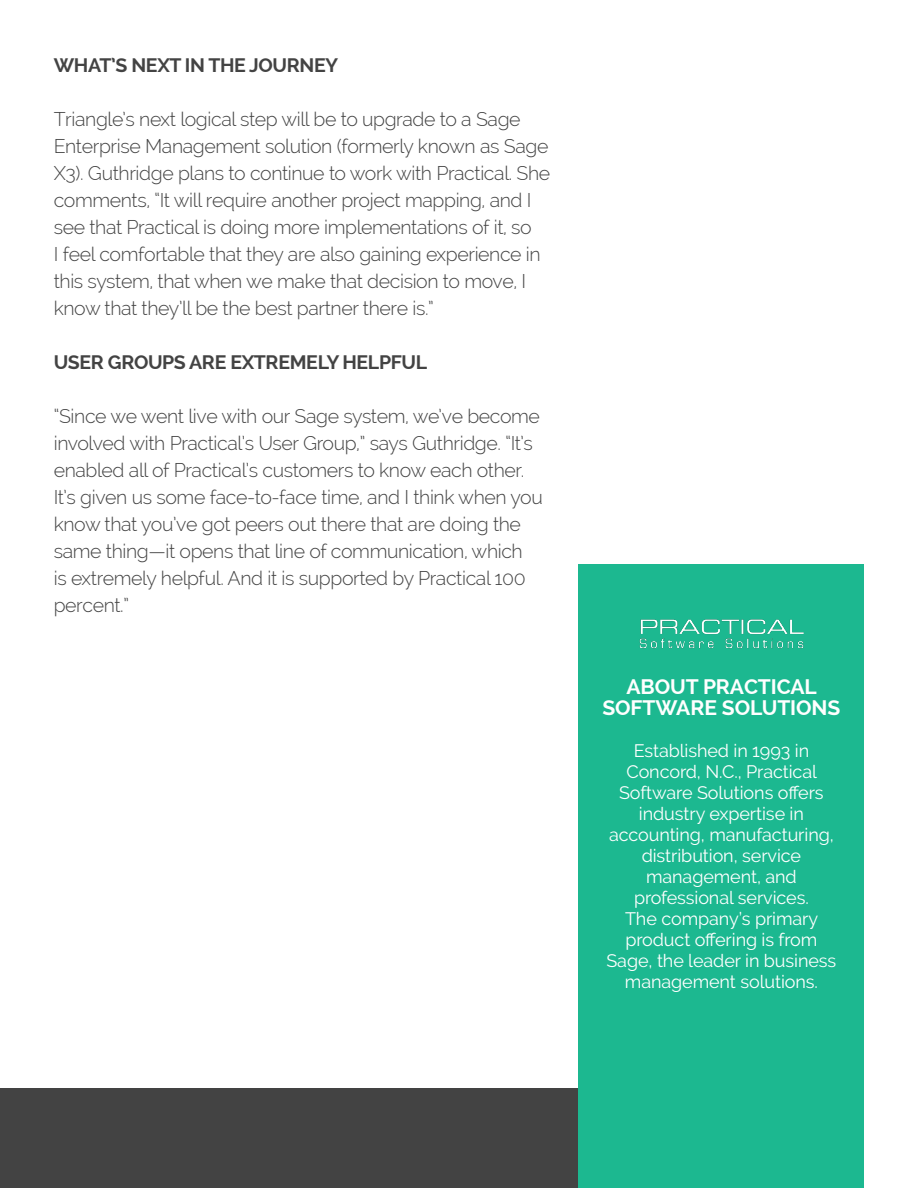
<style>
.page{position:relative;width:918px;height:1188px;background:#fff}
.page>*{position:absolute;margin:0;border:0;box-sizing:border-box;transform-origin:0 0}
.t1{font:700 21px/21px "Raleway";letter-spacing:-.005em;color:#fff;text-align:center}
.t2{font:300 19.5px/27px "Raleway";letter-spacing:-.02em;color:#434343}
.t3{font:700 19.5px "Raleway";letter-spacing:-.02em;color:#434343}
.t4{font:18px/21px "Raleway";letter-spacing:-.005em;color:#fff;text-align:center}
</style>
<div class="page">
<div style="left:0;top:1088px;width:579px;height:100px;background:#434343"></div>
<div style="left:579px;top:565px;width:285px;height:623px;background:#1cb890"></div>
<img style="left:639px;top:619px;width:165px;height:30px">
<p class="t3" style="left:54px;top:54px;width:286px">WHAT’S NEXT IN THE JOURNEY</p>
<p class="t2" style="left:54px;top:106px;width:498px">Triangle’s next logical step will be to upgrade to a Sage Enterprise Management solution (formerly known as Sage X3). Guthridge plans to continue to work with Practical. She comments, “It will require another project mapping, and I see that Practical is doing more implementations of it, so<br>I feel comfortable that they are also gaining experience in this system, that when we make that decision to move, I know that they’ll be the best partner there is.”</p>
<p class="t3" style="left:54px;top:351px;width:375px">USER GROUPS ARE EXTREMELY HELPFUL</p>
<p class="t2" style="left:54px;top:403px;width:491px">“Since we went live with our Sage system, we’ve become involved with Practical’s User Group,” says Guthridge. “It’s enabled all of Practical’s customers to know each other.<br>It’s given us some face-to-face time, and I think when you know that you’ve got peers out there that are doing the same thing—it opens that line of communication, which<br>is extremely helpful. And it is supported by Practical 100 percent.”</p>
<p class="t1" style="left:602px;top:676px;width:240px">ABOUT PRACTICAL<br>SOFTWARE SOLUTIONS</p>
<p class="t4" style="left:609px;top:740px;width:226px">Established in 1993 in<br>Concord, N.C., Practical<br>Software Solutions offers industry expertise in accounting, manufacturing, distribution, service management, and</p>
<p class="t4" style="left:606px;top:887px;width:231px">professional services.<br>The company’s primary product offering is from<br>Sage, the leader in business management solutions.</p>
</div>
